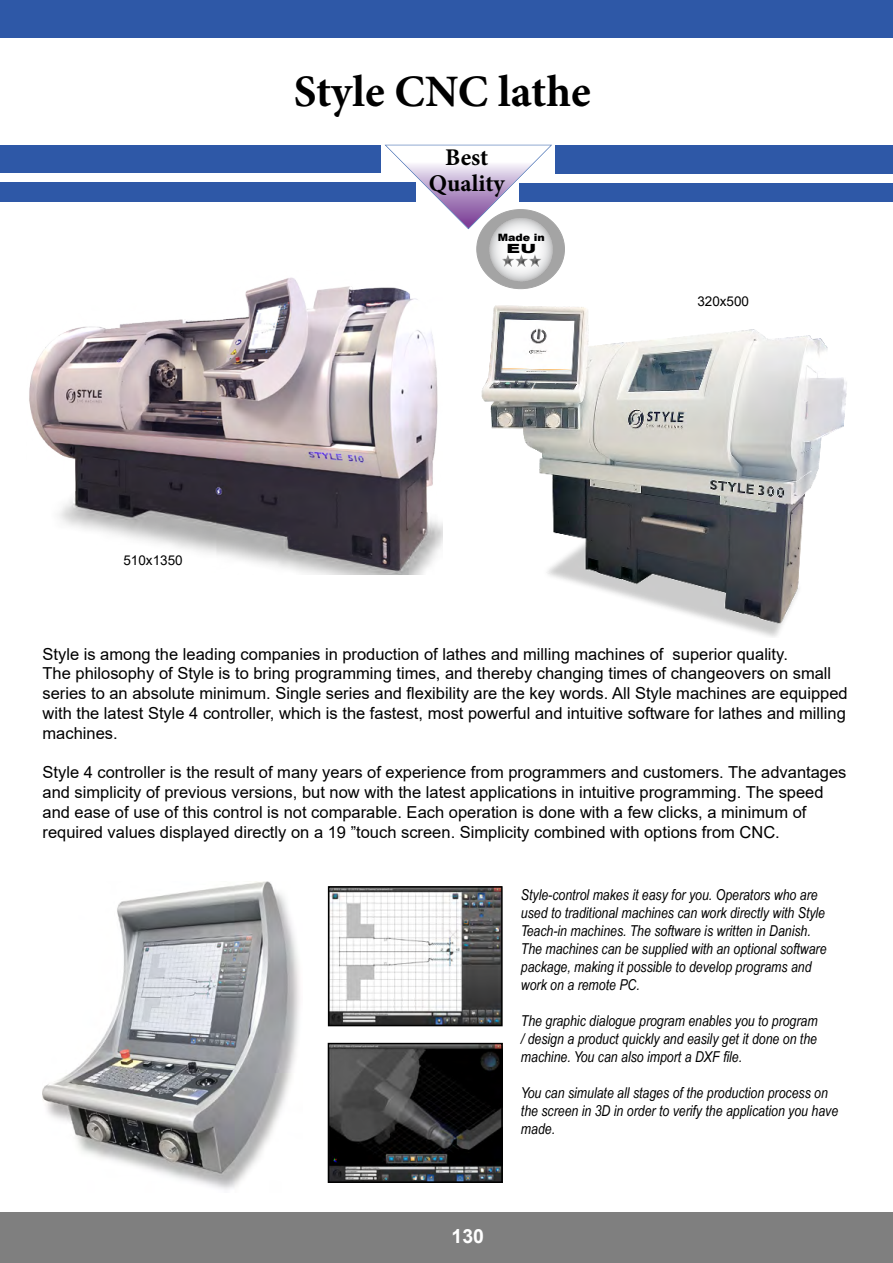
<style>
.page{position:relative;width:893px;height:1263px;background:#fff}
.page>*{position:absolute;margin:0;border:0;box-sizing:border-box;transform-origin:0 0}
.t1{font:700 45px "Minion Pro";color:#000}
.t2{font:700 24px/25.5px "Minion Pro";color:#000;text-align:center}
.t3{font:700 19.5px "Arial";color:#fff}
.t4{font:16.5px/19.8px "Arial";color:#000}
.t5{font:italic 15px/18px "Arial Narrow";color:#000}
.t6{font:13.5px "Arial";color:#000}
.t7{font:900 12.6px "Arial";color:#000;scale:1.5 1}
.t8{font:900 10.2px "Arial";color:#000;scale:1.09 1}
</style>
<div class="page">
<div style="left:0;top:0;width:893px;height:38px;background:#2e58a7"></div>
<div style="left:0;top:146px;width:381px;height:27px;background:#2e58a7"></div>
<div style="left:0;top:182px;width:415px;height:20px;background:#2e58a7"></div>
<div style="left:555px;top:146px;width:338px;height:28px;background:#2e58a7"></div>
<div style="left:519px;top:183px;width:374px;height:19px;background:#2e58a7"></div>
<svg style="left:385px;top:145px;width:167px;height:84px"></svg>
<div style="left:0;top:1212px;width:893px;height:51px;background:#7f7f7f"></div>
<img style="left:43px;top:881px;width:257px;height:309px">
<img style="left:331px;top:889px;width:169px;height:134px">
<div style="left:328px;top:886px;width:175px;height:140px;border:2px solid #000"></div>
<img style="left:331px;top:1046px;width:169px;height:134px">
<div style="left:328px;top:1043px;width:175px;height:140px;border:2px solid #000"></div>
<svg style="left:477px;top:210px;width:87px;height:79px"></svg>
<div style="left:476px;top:209px;width:89px;height:80px;border:1px solid #000;border-radius:50%"></div>
<svg style="left:501px;top:254px;width:7px;height:12px"></svg>
<svg style="left:515px;top:254px;width:6px;height:12px"></svg>
<svg style="left:528px;top:254px;width:7px;height:12px"></svg>
<img style="left:481px;top:305px;width:366px;height:332px">
<img style="left:29px;top:277px;width:413px;height:297px">
<h1 class="t1" style="left:294px;top:60px;width:299px">Style CNC lathe</h1>
<h2 class="t2" style="left:429px;top:145px;width:77px">Best<br>Quality</h2>
<p class="t6" style="left:123px;top:550px;width:61px">510x1350</p>
<p class="t8" style="left:498px;top:230px;width:45px">Made in</p>
<p class="t7" style="left:507px;top:239px;width:21px">EU</p>
<p class="t6" style="left:697px;top:292px;width:53px">320x500</p>
<p class="t4" style="left:43px;top:644px;width:807px">Style is among the leading companies in production of lathes and milling machines of superior quality.<br>The philosophy of Style is to bring programming times, and thereby changing times of changeovers on small series to an absolute minimum. Single series and flexibility are the key words. All Style machines are equipped with the latest Style 4 controller, which is the fastest, most powerful and intuitive software for lathes and milling machines.</p>
<p class="t4" style="left:43px;top:763px;width:805px">Style 4 controller is the result of many years of experience from programmers and customers. The advantages and simplicity of previous versions, but now with the latest applications in intuitive programming. The speed and ease of use of this control is not comparable. Each operation is done with a few clicks, a minimum of required values displayed directly on a 19 ”touch screen. Simplicity combined with options from CNC.</p>
<p class="t5" style="left:521px;top:885px;width:307px">Style-control makes it easy for you. Operators who are used to traditional machines can work directly with Style Teach-in machines. The software is written in Danish.<br>The machines can be supplied with an optional software package, making it possible to develop programs and work on a remote PC.</p>
<p class="t5" style="left:521px;top:1011px;width:298px;text-align:justify">The graphic dialogue program enables you to program / design a product quickly and easily get it done on the machine. You can also import a DXF file.</p>
<p class="t5" style="left:521px;top:1083px;width:319px">You can simulate all stages of the production process on the screen in 3D in order to verify the application you have made.</p>
<p class="t3" style="left:451px;top:1222px;width:34px">130</p>
</div>
